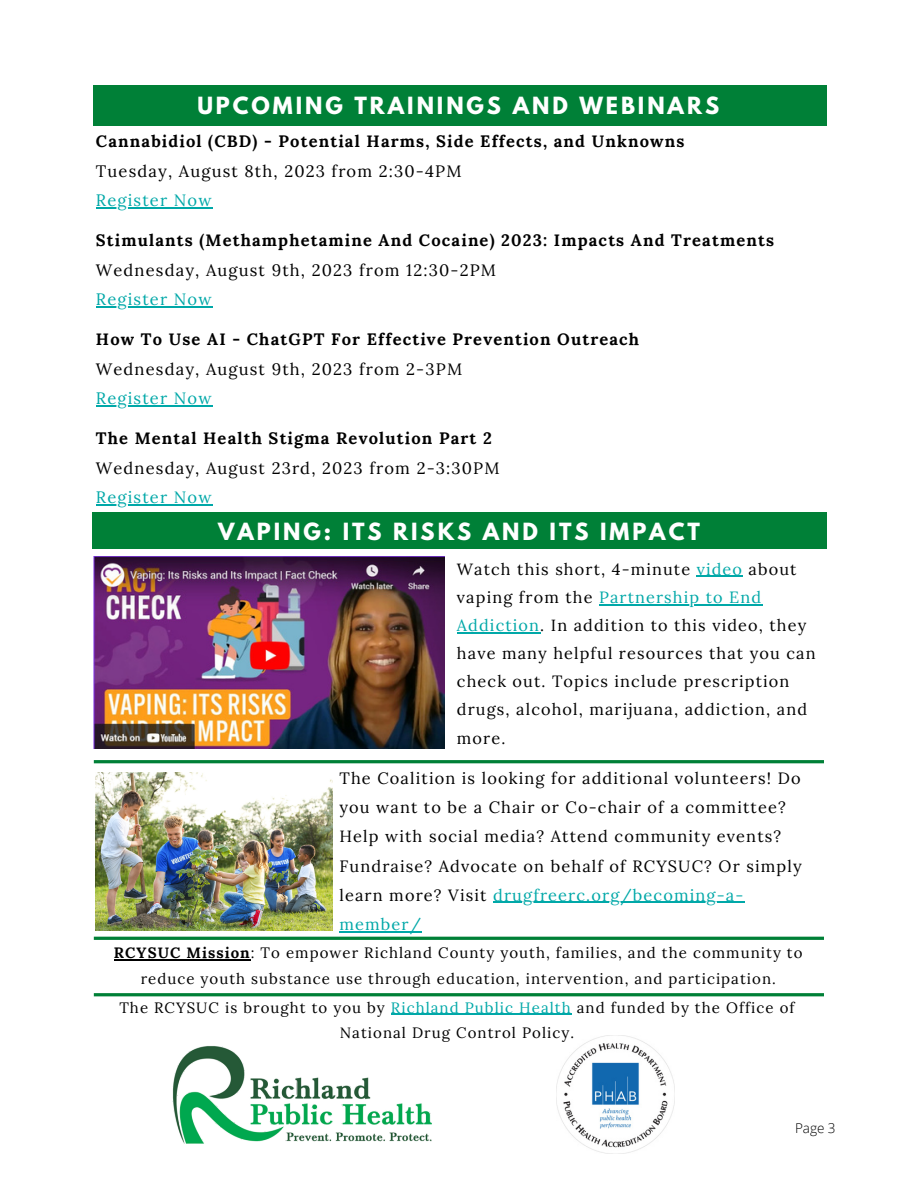
<style>
.page{position:relative;width:918px;height:1188px;background:#fff}
.page>*{position:absolute;margin:0;border:0;box-sizing:border-box;transform-origin:0 0}
.t1{font:700 21px "League Spartan";letter-spacing:.14em;color:#fff}
.t2{font:700 16.5px "Lora";letter-spacing:.07em;color:#000}
.t3{font:16.5px "Lora";letter-spacing:.07em;color:#000}
.t4{font:16.5px "Lora";letter-spacing:.07em;color:#00a8a8}
.t5{font:16.35px/29.2px "Lora";letter-spacing:.07em;color:#000}
.t6{font:16.2px/28.2px "Lora";letter-spacing:.07em;color:#000}
.t7{font:15px/25.8px "Lora";letter-spacing:.07em;color:#000;text-align:center}
.t8{font:300 13.5px "Open Sans";color:#000}
.s1{color:#00a8a8}
.s2{font-weight:700}
</style>
<div class="page">
<img style="left:556px;top:1036px;width:118px;height:118px">
<svg style="left:94px;top:937px;width:730px;height:3px;background:#07833d"></svg>
<img style="left:172px;top:1046px;width:260px;height:98px">
<div style="left:93px;top:85px;width:734px;height:41px;background:#008037"></div>
<svg style="left:94px;top:993px;width:730px;height:3px;background:#0b853f"></svg>
<div style="left:92px;top:512px;width:734px;height:36px;background:#008037"></div>
<svg style="left:94px;top:760px;width:730px;height:3px;background:#07833c"></svg>
<img style="left:96px;top:773px;width:236px;height:157px">
<img style="left:93px;top:557px;width:351px;height:192px">
<hr style="left:96px;top:207px;width:117px;height:2px;background:#00a8a8">
<hr style="left:96px;top:306px;width:117px;height:2px;background:#00a8a8">
<hr style="left:96px;top:405px;width:117px;height:2px;background:#00a8a8">
<hr style="left:96px;top:504px;width:117px;height:2px;background:#00a8a8">
<hr style="left:697px;top:576px;width:46px;height:1px;background:#00a8a8">
<hr style="left:599px;top:604px;width:163px;height:1px;background:#00a8a8">
<hr style="left:457px;top:632px;width:83px;height:1px;background:#00a8a8">
<hr style="left:391px;top:1014px;width:181px;height:1px;background:#00a8a8">
<hr style="left:114px;top:959px;width:137px;height:1px;background:#000">
<hr style="left:493px;top:902px;width:252px;height:1px;background:#00a8a8">
<hr style="left:339px;top:931px;width:83px;height:1px;background:#00a8a8">
<p class="t1" style="left:197px;top:96px;width:523px">UPCOMING TRAININGS AND WEBINARS</p>
<p class="t2" style="left:96px;top:131px;width:590px">Cannabidiol (CBD) - Potential Harms, Side Effects, and Unknowns</p>
<p class="t3" style="left:96px;top:160px;width:367px">Tuesday, August 8th, 2023 from 2:30-4PM</p>
<p class="t4" style="left:96px;top:190px;width:117px">Register Now</p>
<p class="t2" style="left:96px;top:230px;width:680px">Stimulants (Methamphetamine And Cocaine) 2023: Impacts And Treatments</p>
<p class="t3" style="left:96px;top:259px;width:402px">Wednesday, August 9th, 2023 from 12:30-2PM</p>
<p class="t4" style="left:96px;top:289px;width:117px">Register Now</p>
<p class="t2" style="left:96px;top:329px;width:545px">How To Use AI - ChatGPT For Effective Prevention Outreach</p>
<p class="t3" style="left:96px;top:358px;width:368px">Wednesday, August 9th, 2023 from 2-3PM</p>
<p class="t4" style="left:96px;top:388px;width:117px">Register Now</p>
<p class="t2" style="left:96px;top:428px;width:397px">The Mental Health Stigma Revolution Part 2</p>
<p class="t3" style="left:96px;top:457px;width:405px">Wednesday, August 23rd, 2023 from 2-3:30PM</p>
<p class="t4" style="left:96px;top:487px;width:117px">Register Now</p>
<p class="t1" style="left:218px;top:521px;width:483px">VAPING: ITS RISKS AND ITS IMPACT</p>
<p class="t6" style="left:457px;top:555px;width:360px">Watch this short, 4-minute <span class="s1">video</span> about vaping from the <span class="s1">Partnership to End Addiction</span>. In addition to this video, they have many helpful resources that you can check out. Topics include prescription drugs, alcohol, marijuana, addiction, and more.</p>
<p class="t5" style="left:339px;top:763px;width:464px">The Coalition is looking for additional volunteers! Do you want to be a Chair or Co-chair of a committee?<br>Help with social media? Attend community events?<br>Fundraise? Advocate on behalf of RCYSUC? Or simply learn more? Visit <span class="s1">drugfreerc.org/becoming-a&shy;member/</span></p>
<p class="t7" style="left:114px;top:940px;width:690px"><span class="s2">RCYSUC Mission</span>: To empower Richland County youth, families, and the community to reduce youth substance use through education, intervention, and participation.</p>
<p class="t7" style="left:119px;top:994px;width:677px">The RCYSUC is brought to you by <span class="s1">Richland Public Health</span> and funded by the Office of<br>National Drug Control Policy.</p>
<p class="t8" style="left:795px;top:1119px;width:42px">Page 3</p>
</div>
